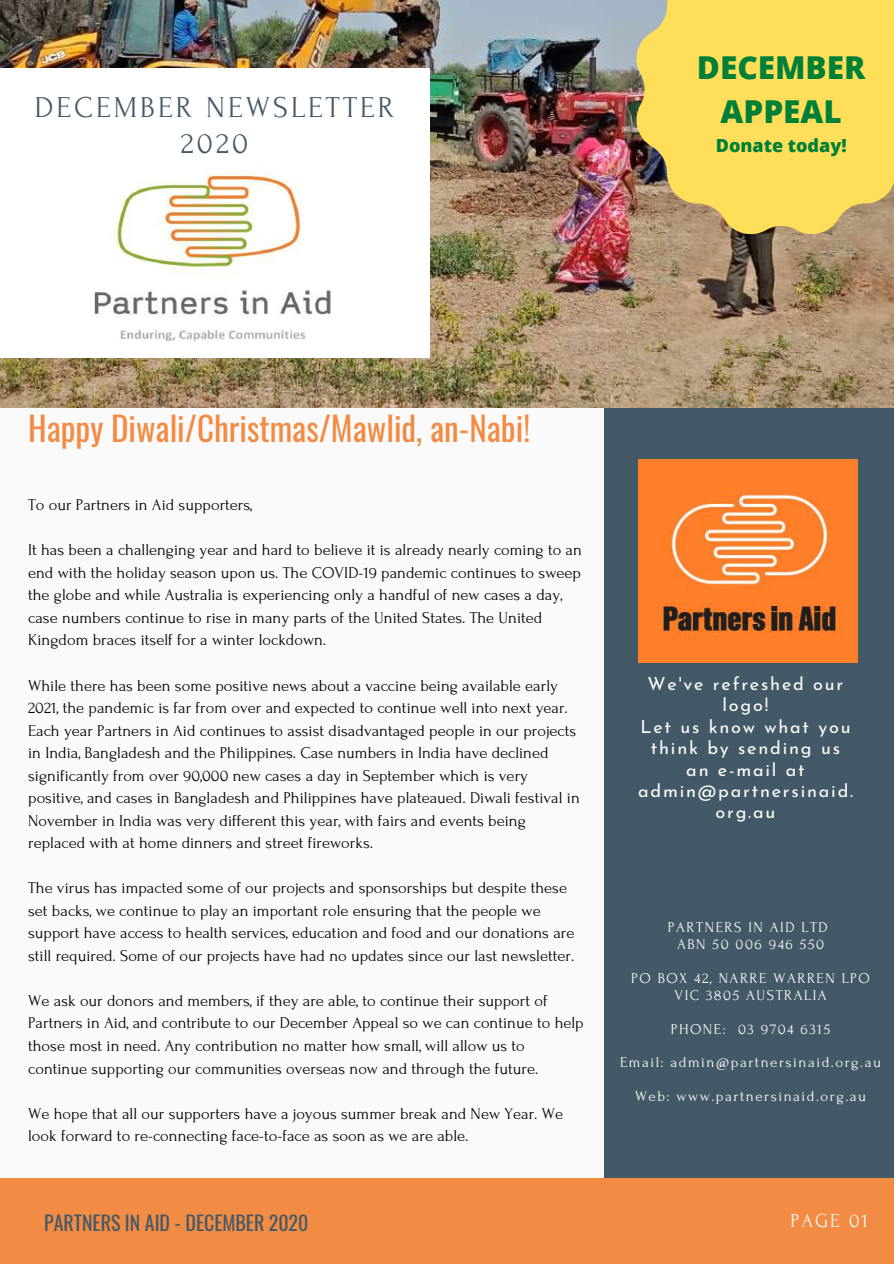
<style>
.page{position:relative;width:894px;height:1264px;background:#fff}
.page>*{position:absolute;margin:0;border:0;box-sizing:border-box;transform-origin:0 0}
.t1{font:33.15px "Oswald";color:#f28b43}
.t2{font:800 31.5px/44px "Open Sans";color:#008037;text-align:center}
.t3{font:30.3px/36px "Forum";letter-spacing:.1em;color:#435967;text-align:center}
.t4{font:19.8px "Oswald";color:#435967}
.t5{font:19.8px "Forum";letter-spacing:.1em;color:#fafafa}
.t6{font:18px/21.5px "Josefin Sans";letter-spacing:.1em;color:#fff;text-align:center}
.t7{font:800 18px "Open Sans";color:#008037}
.t8{font:16.5px/22.5px "Forum";color:#000}
.t9{font:15px/17px "Forum";letter-spacing:.1em;color:#fff;text-align:center}
</style>
<div class="page">
<div style="left:0;top:0;width:893px;height:1263px;background:#fafafa"></div>
<div style="left:604px;top:407px;width:289px;height:771px;background:#435967"></div>
<img style="left:0;top:0;width:893px;height:407px">
<div style="left:0;top:69px;width:430px;height:288px;background:#fff"></div>
<div style="left:0;top:1178px;width:893px;height:85px;background:#f28b43"></div>
<img style="left:94px;top:169px;width:237px;height:173px">
<svg style="left:636px;top:0;width:257px;height:234px;background:#f1d25c"></svg>
<img style="left:638px;top:459px;width:219px;height:203px">
<h3 class="t3" style="left:35px;top:90px;width:361px">DECEMBER NEWSLETTER<br>2020</h3>
<h2 class="t2" style="left:696px;top:44px;width:170px">DECEMBER<br>APPEAL</h2>
<p class="t7" style="left:715px;top:132px;width:132px">Donate today!</p>
<h1 class="t1" style="left:28px;top:402px;width:503px">Happy Diwali/Christmas/Mawlid, an-Nabi!</h1>
<p class="t8" style="left:28px;top:494px;width:225px">To our Partners in Aid supporters,</p>
<p class="t8" style="left:28px;top:539px;width:555px">It has been a challenging year and hard to believe it is already nearly coming to an end with the holiday season upon us. The COVID-19 pandemic continues to sweep the globe and while Australia is experiencing only a handful of new cases a day, case numbers continue to rise in many parts of the United States. The United Kingdom braces itself for a winter lockdown.</p>
<p class="t8" style="left:28px;top:674px;width:553px">While there has been some positive news about a vaccine being available early 2021, the pandemic is far from over and expected to continue well into next year.<br>Each year Partners in Aid continues to assist disadvantaged people in our projects in India, Bangladesh and the Philippines. Case numbers in India have declined significantly from over 90,000 new cases a day in September which is very positive, and cases in Bangladesh and Philippines have plateaued. Diwali festival in November in India was very different this year, with fairs and events being replaced with at home dinners and street fireworks.</p>
<p class="t8" style="left:28px;top:877px;width:547px">The virus has impacted some of our projects and sponsorships but despite these set backs, we continue to play an important role ensuring that the people we support have access to health services, education and food and our donations are still required. Some of our projects have had no updates since our last newsletter.</p>
<p class="t8" style="left:28px;top:989px;width:557px">We ask our donors and members, if they are able, to continue their support of Partners in Aid, and contribute to our December Appeal so we can continue to help those most in need. Any contribution no matter how small, will allow us to continue supporting our communities overseas now and through the future.</p>
<p class="t8" style="left:28px;top:1102px;width:536px">We hope that all our supporters have a joyous summer break and New Year. We look forward to re-connecting face-to-face as soon as we are able.</p>
<p class="t6" style="left:638px;top:674px;width:216px">We've refreshed our logo!<br>Let us know what you think by sending us an e-mail at admin@partnersinaid. org.au</p>
<p class="t9" style="left:667px;top:919px;width:161px">PARTNERS IN AID LTD<br>ABN 50 006 946 550</p>
<p class="t9" style="left:631px;top:969px;width:240px">PO BOX 42, NARRE WARREN LPO<br>VIC 3805 AUSTRALIA</p>
<p class="t9" style="left:670px;top:1020px;width:161px">PHONE: 03 9704 6315</p>
<p class="t9" style="left:620px;top:1054px;width:262px">Email: admin@partnersinaid.org.au</p>
<p class="t9" style="left:634px;top:1088px;width:232px">Web: www.partnersinaid.org.au</p>
<p class="t4" style="left:44px;top:1206px;width:265px">PARTNERS IN AID - DECEMBER 2020</p>
<p class="t5" style="left:790px;top:1210px;width:79px">PAGE 01</p>
</div>
